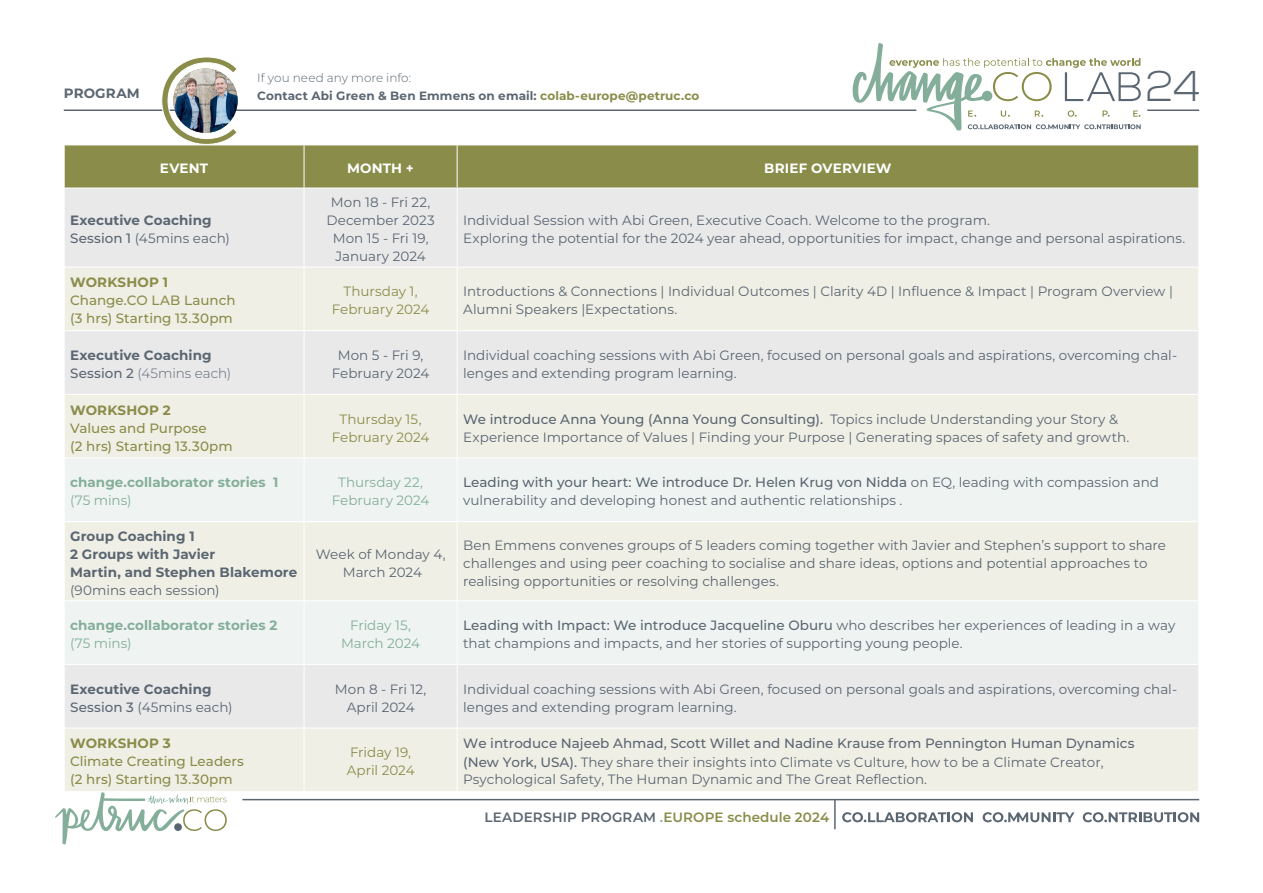
<style>
.page{position:relative;width:1263px;height:893px;background:#fff}
.page>*{position:absolute;margin:0;border:0;box-sizing:border-box;transform-origin:0 0}
.t1{font:300 42.9px "Nexa";color:#5a6671}
.t2{font:13.5px/18px "Montserrat";color:#5a6671}
.t3{font:700 13.5px/18px "Montserrat";letter-spacing:.005em;color:#5a6671}
.t4{font:500 13.5px/18px "Montserrat";color:#8a8c49}
.t5{font:13.5px/18px "Montserrat";color:#8a8c49;text-align:center}
.t6{font:13.5px/18px "Montserrat";color:#84ae9a;text-align:center}
.t7{font:700 13.5px "Montserrat";letter-spacing:.005em;color:#84ae9a}
.t8{font:600 13.5px "Montserrat";letter-spacing:.01em;color:#8a8c49}
.t9{font:700 13.5px "Montserrat";letter-spacing:.015em;color:#8a8c49}
.t10{font:700 13.5px "Montserrat";letter-spacing:.015em;color:#fff}
.t11{font:700 12px "Montserrat";letter-spacing:.01em;color:#5a6671}
.t12{font:300 12px "Montserrat";color:#5a6671}
.s1{color:#8a8c49}
.s2{font-weight:500}
.s3{font-weight:400}
.s4{font-weight:300}
.s5{color:#5a6671}
.s6{color:#84ae9a}
</style>
<div class="page">
<svg style="left:842px;top:812px;width:131px;height:10px"></svg>
<svg style="left:983px;top:812px;width:91px;height:10px"></svg>
<svg style="left:1083px;top:812px;width:116px;height:10px"></svg>
<svg style="left:55px;top:792px;width:172px;height:53px"></svg>
<hr style="left:64px;top:109px;width:852px;height:2px;background:#5a6671">
<hr style="left:1147px;top:109px;width:52px;height:2px;background:#5a6671">
<hr style="left:242px;top:799px;width:957px;height:1px;background:#5a6671">
<hr style="left:834px;top:799px;width:2px;height:30px;background:#5a6671">
<svg style="left:853px;top:45px;width:288px;height:85px"></svg>
<div style="left:65px;top:146px;width:1133px;height:42px;background:#8a8c49"></div>
<div style="left:65px;top:189px;width:1133px;height:78px;background:#e9e9ea"></div>
<div style="left:65px;top:268px;width:1133px;height:523px;background:#f0efe6"></div>
<svg style="left:65px;top:459px;width:1133px;height:205px;fill:#eff4f2"></svg>
<hr style="left:304px;top:145px;width:1px;height:43px;background:#fff">
<hr style="left:457px;top:145px;width:1px;height:43px;background:#fff">
<hr style="left:304px;top:188px;width:1px;height:79px;background:#fff">
<hr style="left:457px;top:188px;width:1px;height:79px;background:#fff">
<hr style="left:304px;top:267px;width:1px;height:63px;background:#fff">
<hr style="left:457px;top:267px;width:1px;height:63px;background:#fff">
<hr style="left:64px;top:330px;width:240px;height:1px;background:#fff">
<hr style="left:304px;top:330px;width:153px;height:1px;background:#fff">
<hr style="left:304px;top:331px;width:1px;height:63px;background:#fff">
<hr style="left:457px;top:330px;width:742px;height:1px;background:#fff">
<hr style="left:457px;top:331px;width:1px;height:63px;background:#fff">
<hr style="left:64px;top:394px;width:240px;height:1px;background:#fff">
<hr style="left:304px;top:394px;width:153px;height:1px;background:#fff">
<hr style="left:304px;top:395px;width:1px;height:63px;background:#fff">
<hr style="left:457px;top:394px;width:742px;height:1px;background:#fff">
<hr style="left:457px;top:395px;width:1px;height:63px;background:#fff">
<hr style="left:64px;top:458px;width:240px;height:1px;background:#fff">
<hr style="left:304px;top:458px;width:153px;height:1px;background:#fff">
<hr style="left:304px;top:458px;width:1px;height:63px;background:#fff">
<hr style="left:457px;top:458px;width:742px;height:1px;background:#fff">
<hr style="left:457px;top:458px;width:1px;height:63px;background:#fff">
<hr style="left:64px;top:521px;width:240px;height:1px;background:#fff">
<hr style="left:304px;top:521px;width:153px;height:1px;background:#fff">
<hr style="left:304px;top:522px;width:1px;height:78px;background:#fff">
<hr style="left:457px;top:521px;width:742px;height:1px;background:#fff">
<hr style="left:457px;top:522px;width:1px;height:78px;background:#fff">
<hr style="left:64px;top:600px;width:240px;height:1px;background:#fff">
<hr style="left:304px;top:600px;width:153px;height:1px;background:#fff">
<hr style="left:304px;top:601px;width:1px;height:63px;background:#fff">
<hr style="left:457px;top:600px;width:742px;height:1px;background:#fff">
<hr style="left:457px;top:601px;width:1px;height:63px;background:#fff">
<hr style="left:64px;top:664px;width:240px;height:1px;background:#fff">
<hr style="left:304px;top:664px;width:153px;height:1px;background:#fff">
<hr style="left:304px;top:665px;width:1px;height:63px;background:#fff">
<hr style="left:457px;top:664px;width:742px;height:1px;background:#fff">
<hr style="left:457px;top:665px;width:1px;height:63px;background:#fff">
<hr style="left:64px;top:728px;width:240px;height:1px;background:#fff">
<hr style="left:304px;top:728px;width:153px;height:1px;background:#fff">
<hr style="left:304px;top:728px;width:1px;height:63px;background:#fff">
<hr style="left:457px;top:728px;width:742px;height:1px;background:#fff">
<hr style="left:457px;top:728px;width:1px;height:63px;background:#fff">
<img style="left:161px;top:57px;width:77px;height:88px">
<p class="t12" style="left:257px;top:69px;width:155px">If you need any more info:</p>
<p class="t3" style="left:64px;top:84px;width:77px">PROGRAM</p>
<p class="t11" style="left:257px;top:87px;width:444px">Contact Abi Green &amp; Ben Emmens on email: <span class="s1">colab-europe@petruc.co</span></p>
<p class="t10" style="left:160px;top:158px;width:50px">EVENT</p>
<p class="t10" style="left:347px;top:158px;width:68px">MONTH +</p>
<p class="t10" style="left:764px;top:158px;width:129px">BRIEF OVERVIEW</p>
<h1 class="t1" style="left:1145px;top:61px;width:58px">24</h1>
<p class="t3" style="left:70px;top:211px;width:161px">Executive Coaching<br><span class="s2">Session 1</span> <span class="s3">(45mins each)</span></p>
<p class="t2" style="left:326px;top:193px;width:110px;text-align:center">Mon 18 - Fri 22,<br>December 2023<br>Mon 15 - Fri 19,<br>January 2024</p>
<p class="t2" style="left:463px;top:211px;width:724px">Individual Session with Abi Green, Executive Coach. Welcome to the program.<br>Exploring the potential for the 2024 year ahead, opportunities for impact, change and personal aspirations.</p>
<p class="t9" style="left:70px;top:273px;width:99px">WORKSHOP 1</p>
<p class="t4" style="left:70px;top:291px;width:167px">Change.CO LAB Launch (3 hrs) Starting 13.30pm</p>
<p class="t5" style="left:332px;top:282px;width:99px">Thursday 1,<br>February 2024</p>
<p class="t2" style="left:463px;top:282px;width:711px">Introductions &amp; Connections | Individual Outcomes | Clarity 4D | Influence &amp; Impact | Program Overview |<br>Alumni Speakers |Expectations.</p>
<p class="t3" style="left:70px;top:346px;width:162px">Executive Coaching<br><span class="s2">Session 2</span> <span class="s4">(45mins each)</span></p>
<p class="t2" style="left:332px;top:346px;width:99px;text-align:center">Mon 5 - Fri 9,<br>February 2024</p>
<p class="t2" style="left:463px;top:346px;width:715px">Individual coaching sessions with Abi Green, focused on personal goals and aspirations, overcoming chal&shy;lenges and extending program learning.</p>
<p class="t9" style="left:70px;top:400px;width:102px">WORKSHOP 2</p>
<p class="t4" style="left:70px;top:418px;width:164px">Values and Purpose<br>(2 hrs) Starting 13.30pm</p>
<p class="t5" style="left:332px;top:409px;width:99px">Thursday 15,<br>February 2024</p>
<p class="t2" style="left:463px;top:409px;width:668px"><span class="s2">We introduce Anna Young (Anna Young Consulting).</span> Topics include Understanding your Story &amp;<br>Experience Importance of Values | Finding your Purpose | Generating spaces of safety and growth.</p>
<p class="t7" style="left:70px;top:473px;width:210px">change.collaborator stories 1</p>
<p class="t6" style="left:70px;top:491px;width:63px">(75 mins)</p>
<p class="t6" style="left:332px;top:473px;width:99px">Thursday 22,<br>February 2024</p>
<p class="t2" style="left:463px;top:473px;width:697px"><span class="s2">Leading with your heart: We introduce Dr. Helen Krug von Nidda</span> on EQ, leading with compassion and vulnerability and developing honest and authentic relationships .</p>
<p class="t3" style="left:70px;top:526px;width:229px">Group Coaching 1<br>2 Groups with Javier<br>Martin, and Stephen Blakemore</p>
<p class="t2" style="left:70px;top:580px;width:151px">(90mins each session)</p>
<p class="t7" style="left:70px;top:615px;width:209px">change.collaborator stories 2</p>
<p class="t6" style="left:70px;top:634px;width:63px">(75 mins)</p>
<p class="t2" style="left:316px;top:544px;width:131px;text-align:center">Week of Monday 4,<br>March 2024</p>
<p class="t2" style="left:463px;top:535px;width:704px">Ben Emmens convenes groups of 5 leaders coming together with Javier and Stephen’s support to share challenges and using peer coaching to socialise and share ideas, options and potential approaches to realising opportunities or resolving challenges.</p>
<p class="t6" style="left:341px;top:616px;width:81px">Friday 15,<br>March 2024</p>
<p class="t2" style="left:463px;top:616px;width:714px"><span class="s2">Leading with Impact: We introduce Jacqueline Oburu</span> who describes her experiences of leading in a way that champions and impacts, and her stories of supporting young people.</p>
<p class="t3" style="left:70px;top:679px;width:164px">Executive Coaching<br><span class="s2">Session 3</span> <span class="s3">(45mins each)</span></p>
<p class="t2" style="left:335px;top:679px;width:93px;text-align:center">Mon 8 - Fri 12,<br>April 2024</p>
<p class="t2" style="left:463px;top:679px;width:715px">Individual coaching sessions with Abi Green, focused on personal goals and aspirations, overcoming chal&shy;lenges and extending program learning.</p>
<p class="t9" style="left:70px;top:734px;width:102px">WORKSHOP 3</p>
<p class="t4" style="left:70px;top:752px;width:175px">Climate Creating Leaders (2 hrs) Starting 13.30pm</p>
<p class="t5" style="left:347px;top:743px;width:69px;text-align:left">Friday 19,<br>April 2024</p>
<p class="t2" style="left:463px;top:734px;width:673px"><span class="s2">We introduce Najeeb Ahmad, Scott Willet and Nadine Krause from Pennington Human Dynamics (New York, USA).</span> They share their insights into Climate vs Culture, how to be a Climate Creator,<br>Psychological Safety, The Human Dynamic and The Great Reflection.</p>
<p class="t8" style="left:485px;top:808px;width:346px"><span class="s5">LEADERSHIP PROGRAM</span> <span class="s6">.</span>EUROPE schedule 2024</p>
</div>
